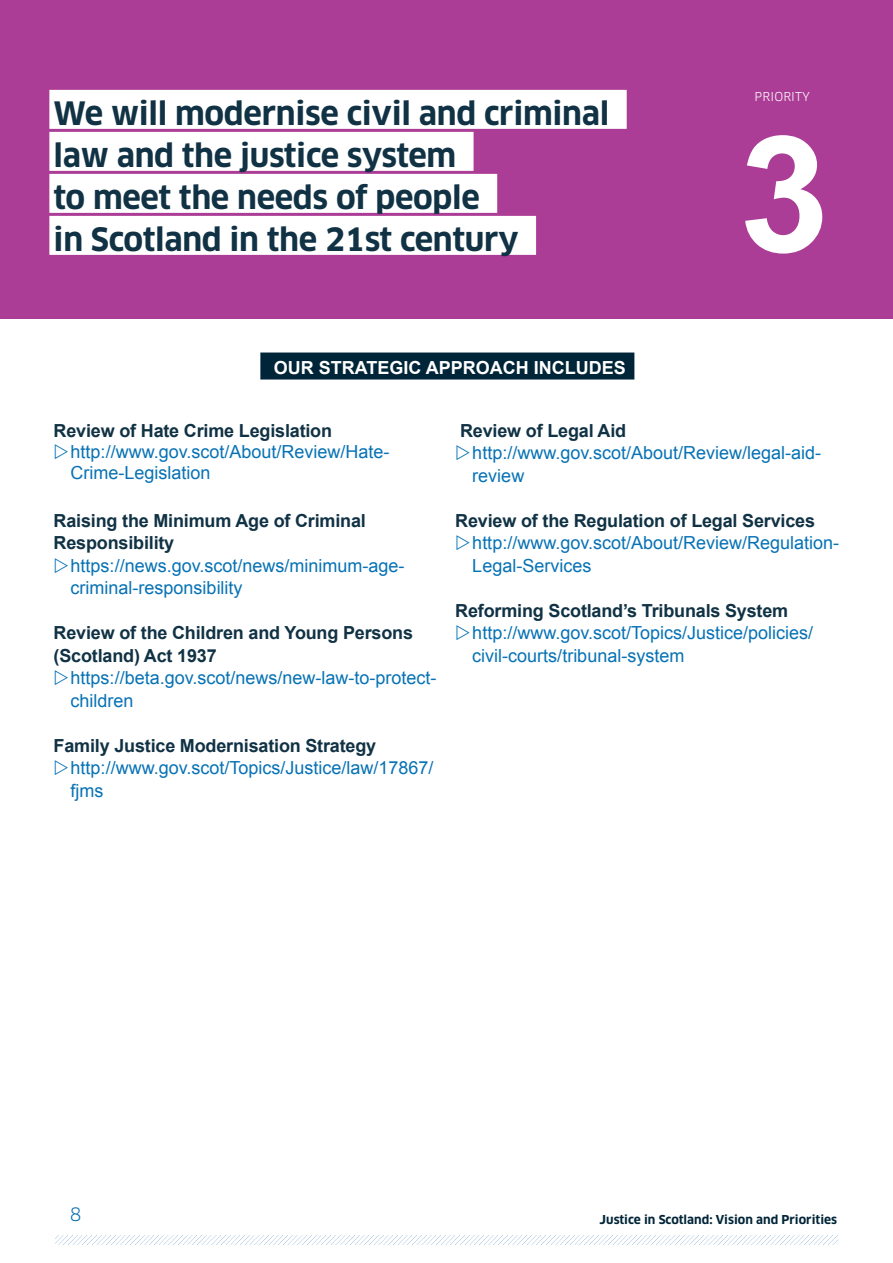
<style>
.page{position:relative;width:893px;height:1263px;background:#fff}
.page>*{position:absolute;margin:0;border:0;box-sizing:border-box;transform-origin:0 0}
.t1{font:700 162px "Arial";color:#fff}
.t2{font:700 31.5px/42px "Clan OT";letter-spacing:-.01em;color:#103244}
.t3{font:18px/22.5px "Arial";color:#0772b5}
.t4{font:700 18px/22.5px "Arial";letter-spacing:-.01em;color:#103244}
.t5{font:700 18px "Arial";color:#fff}
.t6{font:18px "Clan OT";color:#0169b0}
.t7{font:700 12px "Clan OT";color:#002538}
.t8{font:12px "Clan OT";letter-spacing:.01em;color:#fff}
</style>
<div class="page">
<img style="left:56px;top:1235px;width:781px;height:9px">
<div style="left:260px;top:352px;width:374px;height:27px;background:#002538"></div>
<div style="left:0;top:0;width:893px;height:319px;background:#ac3d96"></div>
<div style="left:49px;top:90px;width:578px;height:39px;background:#fff"></div>
<div style="left:49px;top:132px;width:425px;height:39px;background:#fff"></div>
<div style="left:49px;top:174px;width:448px;height:39px;background:#fff"></div>
<div style="left:49px;top:216px;width:487px;height:39px;background:#fff"></div>
<h2 class="t2" style="left:54px;top:92px;width:557px">We will modernise civil and criminal law and the justice system<br>to meet the needs of people<br>in Scotland in the 21st century</h2>
<p class="t5" style="left:274px;top:356px;width:353px">OUR STRATEGIC APPROACH INCLUDES</p>
<p class="t8" style="left:755px;top:89px;width:57px">PRIORITY</p>
<h1 class="t1" style="left:739px;top:87px;width:92px">3</h1>
<p class="t4" style="left:54px;top:419px;width:280px">Review of Hate Crime Legislation</p>
<p class="t3" style="left:71px;top:441px;width:320px;line-height:21px">http://www.gov.scot/About/Review/Hate-<br>Crime-Legislation</p>
<p class="t4" style="left:54px;top:509px;width:314px">Raising the Minimum Age of Criminal<br>Responsibility</p>
<p class="t3" style="left:71px;top:554px;width:335px">https://news.gov.scot/news/minimum-age&shy;criminal-responsibility</p>
<p class="t4" style="left:54px;top:622px;width:361px">Review of the Children and Young Persons (Scotland) Act 1937</p>
<p class="t3" style="left:71px;top:667px;width:367px">https://beta.gov.scot/news/new-law-to-protect&shy;children</p>
<p class="t4" style="left:54px;top:734px;width:324px">Family Justice Modernisation Strategy</p>
<p class="t3" style="left:71px;top:757px;width:364px">http://www.gov.scot/Topics/Justice/law/17867/ fjms</p>
<p class="t4" style="left:460px;top:419px;width:168px">Review of Legal Aid</p>
<p class="t3" style="left:472px;top:442px;width:350px">http://www.gov.scot/About/Review/legal-aid&shy;review</p>
<p class="t4" style="left:455px;top:509px;width:361px">Review of the Regulation of Legal Services</p>
<p class="t3" style="left:472px;top:532px;width:368px">http://www.gov.scot/About/Review/Regulation-<br>Legal-Services</p>
<p class="t4" style="left:455px;top:599px;width:334px">Reforming Scotland’s Tribunals System</p>
<p class="t3" style="left:472px;top:622px;width:342px">http://www.gov.scot/Topics/Justice/policies/ civil-courts/tribunal-system</p>
<p class="t6" style="left:70px;top:1204px;width:13px">8</p>
<p class="t7" style="left:600px;top:1212px;width:239px">Justice in Scotland: Vision and Priorities</p>
</div>
